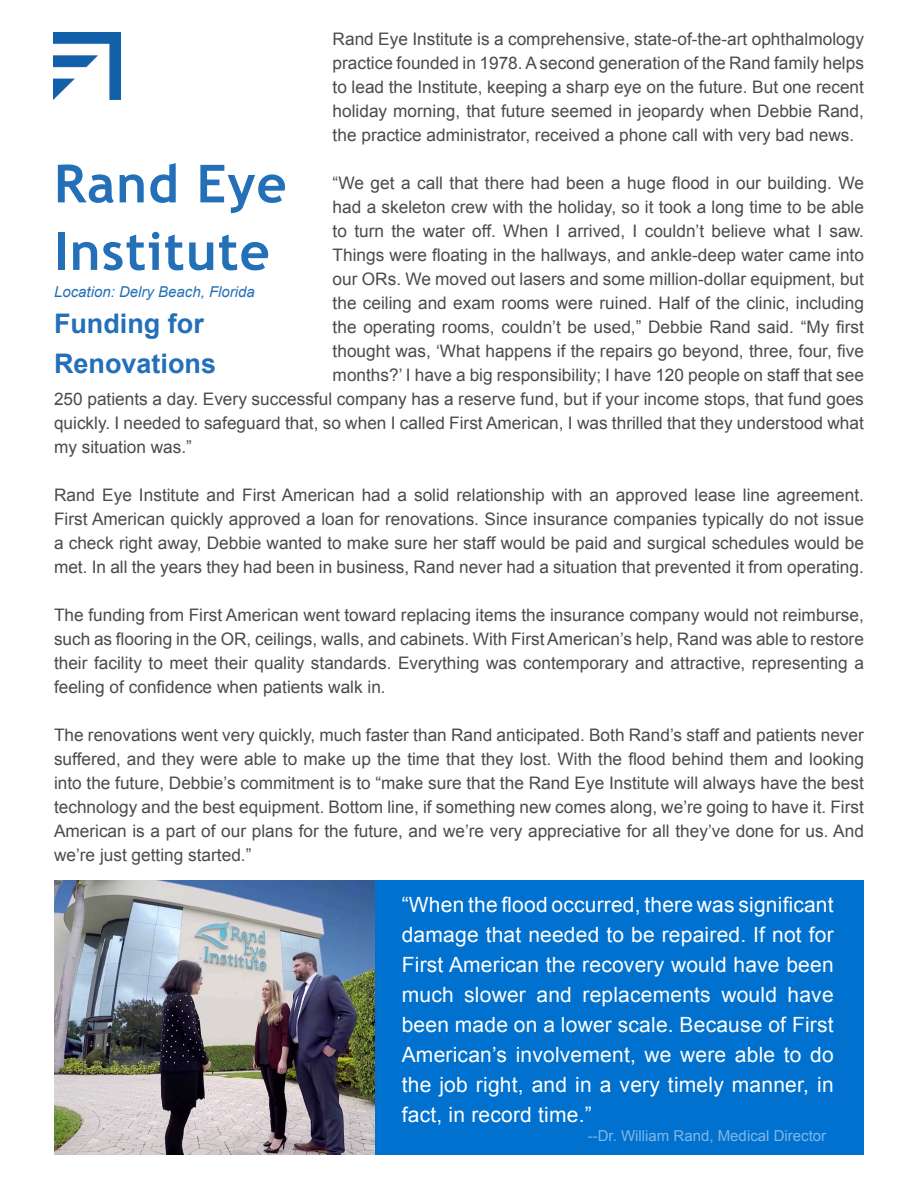
<style>
.page{position:relative;width:918px;height:1188px;background:#fff}
.page>*{position:absolute;margin:0;border:0;box-sizing:border-box;transform-origin:0 0}
.t1{font:700 52.5px/67.5px "Trebuchet MS";letter-spacing:.02em;color:#2370b9}
.t2{font:700 27px/40.5px "Arial";color:#2370b9}
.t3{font:21px/30px "Arial";letter-spacing:.01em;color:#fff;text-align:justify}
.t4{font:17.25px/24px "Arial";color:#4a4b4b;text-align:justify}
.t5{font:15px "Arial";color:#80b8e7}
.t6{font:italic 15px "Arial";color:#2370b9}
</style>
<div class="page">
<img style="left:54px;top:881px;width:321px;height:274px">
<div style="left:375px;top:881px;width:489px;height:274px;background:#0071ce"></div>
<img style="left:54px;top:32px;width:67px;height:67px">
<p class="t4" style="left:333px;top:27px;width:533px">Rand Eye Institute is a comprehensive, state-of-the-art ophthalmology practice founded in 1978. A second generation of the Rand family helps to lead the Institute, keeping a sharp eye on the future. But one recent holiday morning, that future seemed in jeopardy when Debbie Rand, the practice administrator, received a phone call with very bad news.</p>
<p class="t4" style="left:333px;top:171px;width:533px">“We get a call that there had been a huge flood in our building. We</p>
<p class="t4" style="left:333px;top:195px;width:533px">had a skeleton crew with the holiday, so it took a long time to be able</p>
<p class="t4" style="left:333px;top:219px;width:533px">to turn the water off. When I arrived, I couldn’t believe what I saw.</p>
<p class="t4" style="left:333px;top:243px;width:533px">Things were floating in the hallways, and ankle-deep water came into</p>
<p class="t4" style="left:333px;top:267px;width:533px">our ORs. We moved out lasers and some million-dollar equipment, but</p>
<p class="t4" style="left:333px;top:291px;width:533px">the ceiling and exam rooms were ruined. Half of the clinic, including</p>
<p class="t4" style="left:333px;top:315px;width:533px">the operating rooms, couldn’t be used,” Debbie Rand said. “My first</p>
<p class="t4" style="left:333px;top:339px;width:533px">thought was, ‘What happens if the repairs go beyond, three, four, five</p>
<p class="t4" style="left:333px;top:363px;width:533px">months?’ I have a big responsibility; I have 120 people on staff that see</p>
<p class="t4" style="left:54px;top:387px;width:811px">250 patients a day. Every successful company has a reserve fund, but if your income stops, that fund goes</p>
<p class="t4" style="left:54px;top:411px;width:811px">quickly. I needed to safeguard that, so when I called First American, I was thrilled that they understood what</p>
<p class="t4" style="left:54px;top:435px;width:140px">my situation was.”</p>
<p class="t4" style="left:54px;top:483px;width:811px">Rand Eye Institute and First American had a solid relationship with an approved lease line agreement.<br>First American quickly approved a loan for renovations. Since insurance companies typically do not issue a check right away, Debbie wanted to make sure her staff would be paid and surgical schedules would be met. In all the years they had been in business, Rand never had a situation that prevented it from operating.</p>
<p class="t4" style="left:54px;top:603px;width:812px">The funding from First American went toward replacing items the insurance company would not reimburse, such as flooring in the OR, ceilings, walls, and cabinets. With First American’s help, Rand was able to restore their facility to meet their quality standards. Everything was contemporary and attractive, representing a feeling of confidence when patients walk in.</p>
<p class="t4" style="left:54px;top:723px;width:811px">The renovations went very quickly, much faster than Rand anticipated. Both Rand’s staff and patients never suffered, and they were able to make up the time that they lost. With the flood behind them and looking into the future, Debbie’s commitment is to “make sure that the Rand Eye Institute will always have the best technology and the best equipment. Bottom line, if something new comes along, we’re going to have it. First American is a part of our plans for the future, and we’re very appreciative for all they’ve done for us. And we’re just getting started.”</p>
<p class="t1" style="left:54px;top:150px;width:234px">Rand Eye<br>Institute</p>
<p class="t6" style="left:54px;top:283px;width:202px">Location: Delry Beach, Florida</p>
<p class="t2" style="left:54px;top:304px;width:164px">Funding for<br>Renovations</p>
<p class="t3" style="left:402px;top:890px;width:433px">“When the flood occurred, there was significant damage that needed to be repaired. If not for First American the recovery would have been much slower and replacements would have been made on a lower scale. Because of First American’s involvement, we were able to do the job right, and in a very timely manner, in fact, in record time.”</p>
<p class="t5" style="left:588px;top:1126px;width:240px">--Dr. William Rand, Medical Director</p>
</div>
